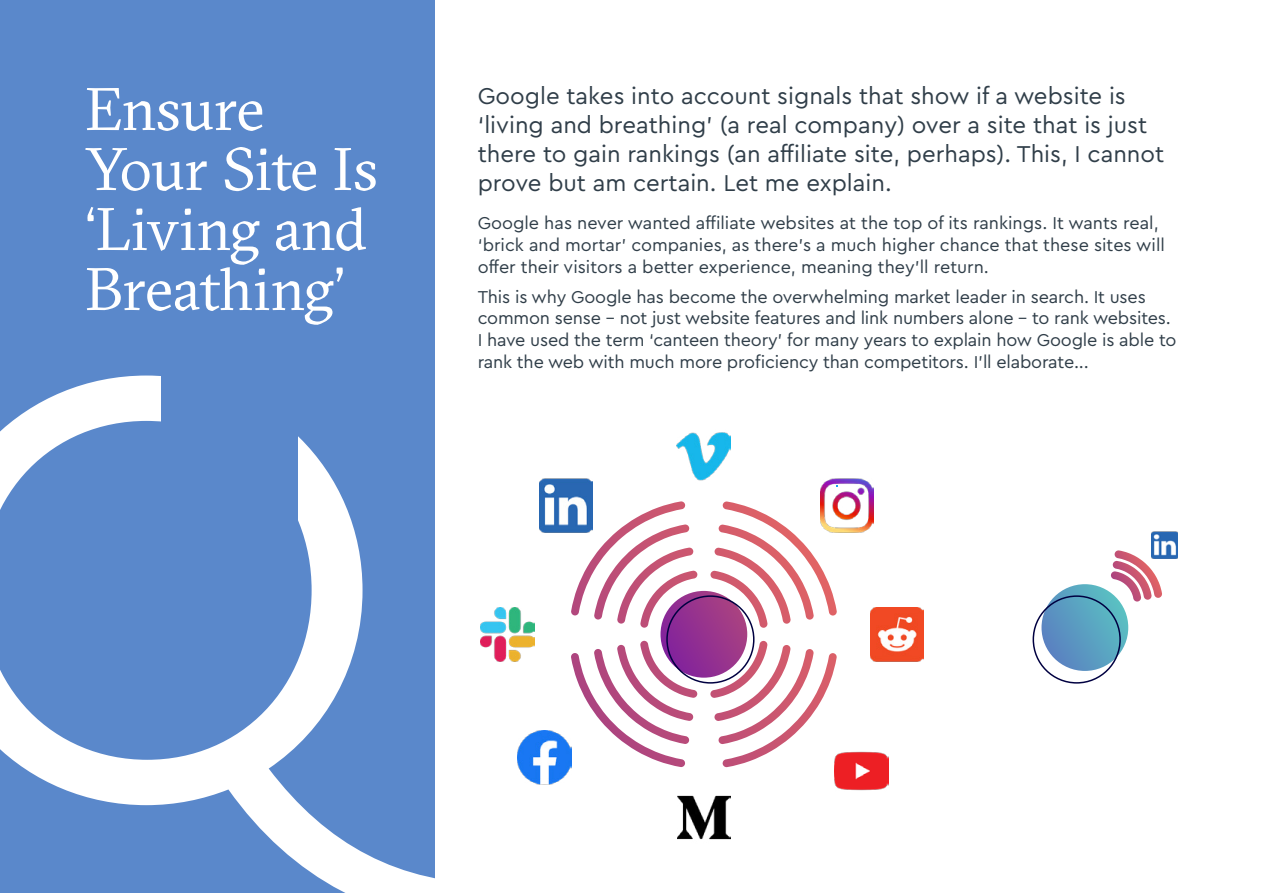
<style>
.page{position:relative;width:1263px;height:893px;background:#fff}
.page>*{position:absolute;margin:0;border:0;box-sizing:border-box;transform-origin:0 0}
.t1{font:630px "Cera Pro";color:#fff}
.t2{font:60px/60px "GT Sectra";letter-spacing:-.01em;color:#fff}
.t3{font:24px/28.8px "Cera Pro";color:#303e49}
.t4{font:18px/21.6px "Cera Pro";letter-spacing:-.01em;color:#303e49}
</style>
<div class="page">
<div style="left:0;top:0;width:434px;height:893px;background:#5a88cb"></div>
<img style="left:539px;top:478px;width:54px;height:55px">
<img style="left:517px;top:731px;width:54px;height:54px">
<img style="left:834px;top:751px;width:54px;height:40px">
<img style="left:820px;top:478px;width:54px;height:55px">
<img style="left:480px;top:607px;width:54px;height:54px">
<img style="left:677px;top:432px;width:54px;height:49px">
<img style="left:677px;top:795px;width:54px;height:45px">
<img style="left:870px;top:607px;width:54px;height:54px">
<div style="left:660px;top:591px;width:87px;height:87px;background:linear-gradient(to right,#7f279e,#a43c84);border-radius:43px"></div>
<svg style="left:1041px;top:584px;width:87px;height:87px;background:#5a9dbf"></svg>
<div style="left:1032px;top:595px;width:89px;height:89px;border:2px solid #000041;border-radius:50%"></div>
<svg style="left:571px;top:501px;width:266px;height:123px"></svg>
<div style="left:666px;top:595px;width:88px;height:89px;border:2px solid #000041;border-radius:50%"></div>
<svg style="left:1110px;top:550px;width:52px;height:52px"></svg>
<img style="left:1151px;top:531px;width:27px;height:27px">
<h2 class="t2" style="left:85px;top:80px;width:295px">Ensure<br>Your Site Is ‘Living and<br>Breathing’</h2>
<h3 class="t3" style="left:478px;top:81px;width:688px">Google takes into account signals that show if a website is ‘living and breathing’ (a real company) over a site that is just there to gain rankings (an affiliate site, perhaps). This, I cannot prove but am certain. Let me explain.</h3>
<p class="t4" style="left:478px;top:212px;width:689px">Google has never wanted affiliate websites at the top of its rankings. It wants real, ‘brick and mortar’ companies, as there’s a much higher chance that these sites will offer their visitors a better experience, meaning they’ll return.</p>
<p class="t4" style="left:478px;top:285px;width:700px">This is why Google has become the overwhelming market leader in search. It uses common sense - not just website features and link numbers alone - to rank websites.<br>I have used the term ‘canteen theory’ for many years to explain how Google is able to rank the web with much more proficiency than competitors. I’ll elaborate...</p>
<h1 class="t1" style="left:-99px;top:168px;width:494px">Q</h1>
</div>
